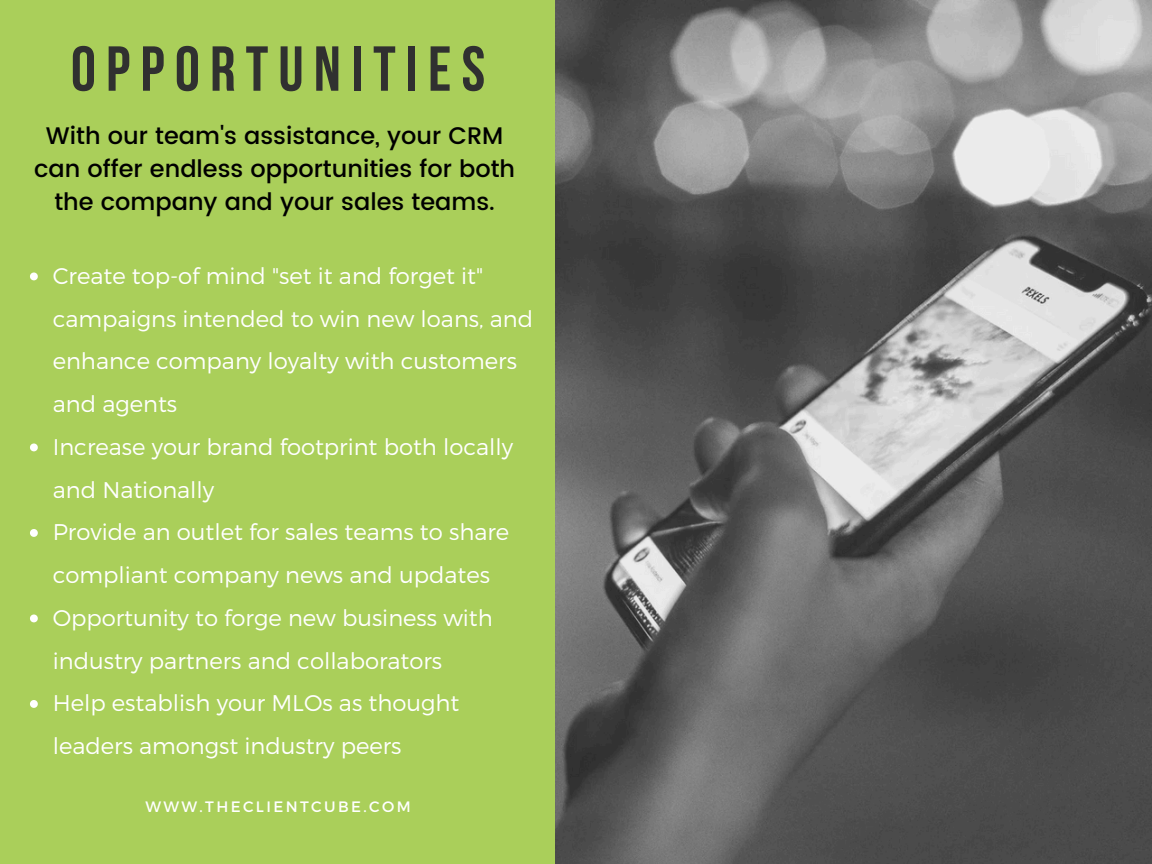
<style>
.page{position:relative;width:1152px;height:864px;background:#aacf5a}
.page>*{position:absolute;margin:0;border:0;box-sizing:border-box;transform-origin:0 0}
.t1{font:700 63.45px "Bebas Neue";letter-spacing:.16em;color:#303030}
.t2{font:500 24px/32.7px "Poppins";color:#000;text-align:center}
.t3{font:300 22.65px/42.8px "Montserrat";color:#fff}
.t4{font:15.15px "Montserrat";letter-spacing:.16em;color:#fff}
</style>
<div class="page">
<img style="left:556px;top:0;width:596px;height:864px">
<svg style="left:30px;top:273px;width:8px;height:7px"></svg>
<svg style="left:30px;top:444px;width:8px;height:7px"></svg>
<svg style="left:30px;top:529px;width:8px;height:8px"></svg>
<svg style="left:30px;top:615px;width:8px;height:7px"></svg>
<svg style="left:30px;top:700px;width:8px;height:8px"></svg>
<h2 class="t1" style="left:71px;top:43px;width:416px">OPPORTUNITIES</h2>
<p class="t2" style="left:34px;top:120px;width:483px">With our team's assistance, your CRM can offer endless opportunities for both the company and your sales teams.</p>
<p class="t3" style="left:53px;top:253px;width:482px">Create top-of mind "set it and forget it" campaigns intended to win new loans, and enhance company loyalty with customers and agents</p>
<p class="t3" style="left:53px;top:424px;width:462px">Increase your brand footprint both locally and Nationally</p>
<p class="t3" style="left:53px;top:510px;width:458px">Provide an outlet for sales teams to share compliant company news and updates</p>
<p class="t3" style="left:53px;top:595px;width:442px">Opportunity to forge new business with industry partners and collaborators</p>
<p class="t3" style="left:53px;top:681px;width:408px">Help establish your MLOs as thought leaders amongst industry peers</p>
<h1 class="t4" style="left:145px;top:797px;width:267px">WWW.THECLIENTCUBE.COM</h1>
</div>
